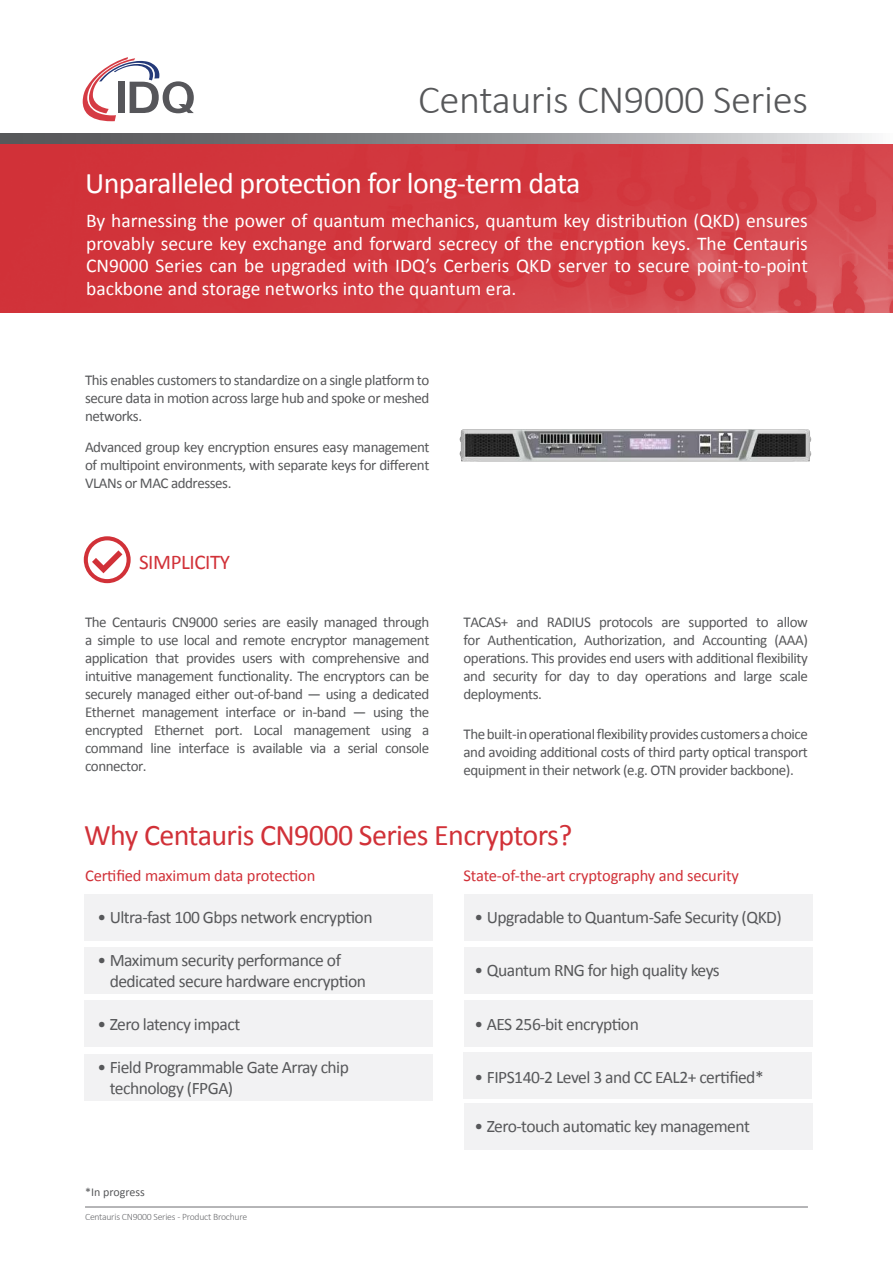
<style>
.page{position:relative;width:893px;height:1263px;background:#fff}
.page>*{position:absolute;margin:0;border:0;box-sizing:border-box;transform-origin:0 0}
.t1{font:300 40.5px "Calibri";letter-spacing:-.01em;color:#57585a}
.t2{font:30px "Calibri";letter-spacing:-.02em;color:#fff}
.t3{font:30px "Calibri";letter-spacing:-.02em;color:#d13138}
.t4{font:21px "Calibri";letter-spacing:-.02em;color:#d13138}
.t5{font:19.5px/22.5px "Calibri";color:#fff;text-align:justify}
.t6{font:17.55px/21px "Calibri";letter-spacing:-.03em;color:#57585a}
.t7{font:16.5px "Calibri";letter-spacing:-.01em;color:#d13138}
.t8{font:15px/18px "Calibri";letter-spacing:-.03em;color:#57585a;text-align:justify}
.t9{font:12px "Calibri";color:#57585a}
.t10{font:300 9.75px "Calibri";letter-spacing:-.025em;color:#6c6d70}
</style>
<div class="page">
<hr style="left:85px;top:1206px;width:723px;height:1px;background:#6c6d70">
<img style="left:0;top:144px;width:893px;height:169px">
<div style="left:84px;top:893px;width:349px;height:47px;background:#f2f2f3"></div>
<svg style="left:0;top:134px;width:872px;height:10px;background:#919295"></svg>
<svg style="left:83px;top:57px;width:111px;height:64px"></svg>
<div style="left:84px;top:536px;width:47px;height:47px;border:4px solid #d13138;border-radius:50%"></div>
<svg style="left:92px;top:550px;width:30px;height:23px"></svg>
<img style="left:459px;top:429px;width:353px;height:33px">
<div style="left:84px;top:947px;width:349px;height:47px;background:#f2f2f3"></div>
<div style="left:84px;top:1000px;width:349px;height:47px;background:#f2f2f3"></div>
<div style="left:84px;top:1054px;width:349px;height:47px;background:#f2f2f3"></div>
<div style="left:464px;top:893px;width:348px;height:47px;background:#f2f2f3"></div>
<div style="left:464px;top:947px;width:348px;height:47px;background:#f2f2f3"></div>
<div style="left:464px;top:1000px;width:348px;height:47px;background:#f2f2f3"></div>
<div style="left:463px;top:1052px;width:349px;height:46px;background:#f2f2f3"></div>
<div style="left:464px;top:1103px;width:348px;height:47px;background:#f2f2f3"></div>
<h1 class="t1" style="left:418px;top:74px;width:391px">Centauris CN9000 Series</h1>
<h2 class="t2" style="left:85px;top:164px;width:497px">Unparalleled protection for long-term data</h2>
<p class="t5" style="left:86px;top:210px;width:723px">By harnessing the power of quantum mechanics, quantum key distribution (QKD) ensures provably secure key exchange and forward secrecy of the encryption keys. The Centauris CN9000 Series can be upgraded with IDQ’s Cerberis QKD server to secure point-to-point backbone and storage networks into the quantum era.</p>
<p class="t8" style="left:85px;top:371px;width:346px">This enables customers to standardize on a single platform to secure data in motion across large hub and spoke or meshed networks.</p>
<p class="t8" style="left:85px;top:438px;width:346px">Advanced group key encryption ensures easy management of multipoint environments, with separate keys for different VLANs or MAC addresses.</p>
<h3 class="t4" style="left:139px;top:549px;width:93px">SIMPLICITY</h3>
<p class="t8" style="left:85px;top:613px;width:346px">The Centauris CN9000 series are easily managed through a simple to use local and remote encryptor management application that provides users with comprehensive and intuitive management functionality. The encryptors can be securely managed either out-of-band — using a dedicated Ethernet management interface or in-band — using the encrypted Ethernet port. Local management using a command line interface is available via a serial console connector.</p>
<p class="t8" style="left:463px;top:613px;width:346px">TACAS+ and RADIUS protocols are supported to allow for Authentication, Authorization, and Accounting (AAA) operations. This provides end users with additional flexibility and security for day to day operations and large scale deployments.</p>
<p class="t8" style="left:463px;top:725px;width:346px">The built-in operational flexibility provides customers a choice and avoiding additional costs of third party optical transport equipment in their network (e.g. OTN provider backbone).</p>
<h2 class="t3" style="left:84px;top:816px;width:490px">Why Centauris CN9000 Series Encryptors?</h2>
<p class="t7" style="left:85px;top:865px;width:232px">Certified maximum data protection</p>
<p class="t7" style="left:464px;top:865px;width:277px">State-of-the-art cryptography and security</p>
<p class="t6" style="left:97px;top:907px;width:277px">• Ultra-fast 100 Gbps network encryption</p>
<p class="t6" style="left:110px;top:949px;width:258px;text-indent:-12px">• Maximum security performance of dedicated secure hardware encryption</p>
<p class="t6" style="left:97px;top:1013px;width:144px">• Zero latency impact</p>
<p class="t6" style="left:110px;top:1056px;width:241px;text-indent:-12px">• Field Programmable Gate Array chip technology (FPGA)</p>
<p class="t9" style="left:85px;top:1185px;width:61px">*In progress</p>
<p class="t10" style="left:85px;top:1211px;width:164px">Centauris CN9000 Series - Product Brochure</p>
<p class="t6" style="left:475px;top:907px;width:309px">• Upgradable to Quantum-Safe Security (QKD)</p>
<p class="t6" style="left:475px;top:960px;width:247px">• Quantum RNG for high quality keys</p>
<p class="t6" style="left:475px;top:1013px;width:166px">• AES 256-bit encryption</p>
<p class="t6" style="left:475px;top:1067px;width:291px">• FIPS140-2 Level 3 and CC EAL2+ certified*</p>
<p class="t6" style="left:475px;top:1116px;width:277px">• Zero-touch automatic key management</p>
</div>
